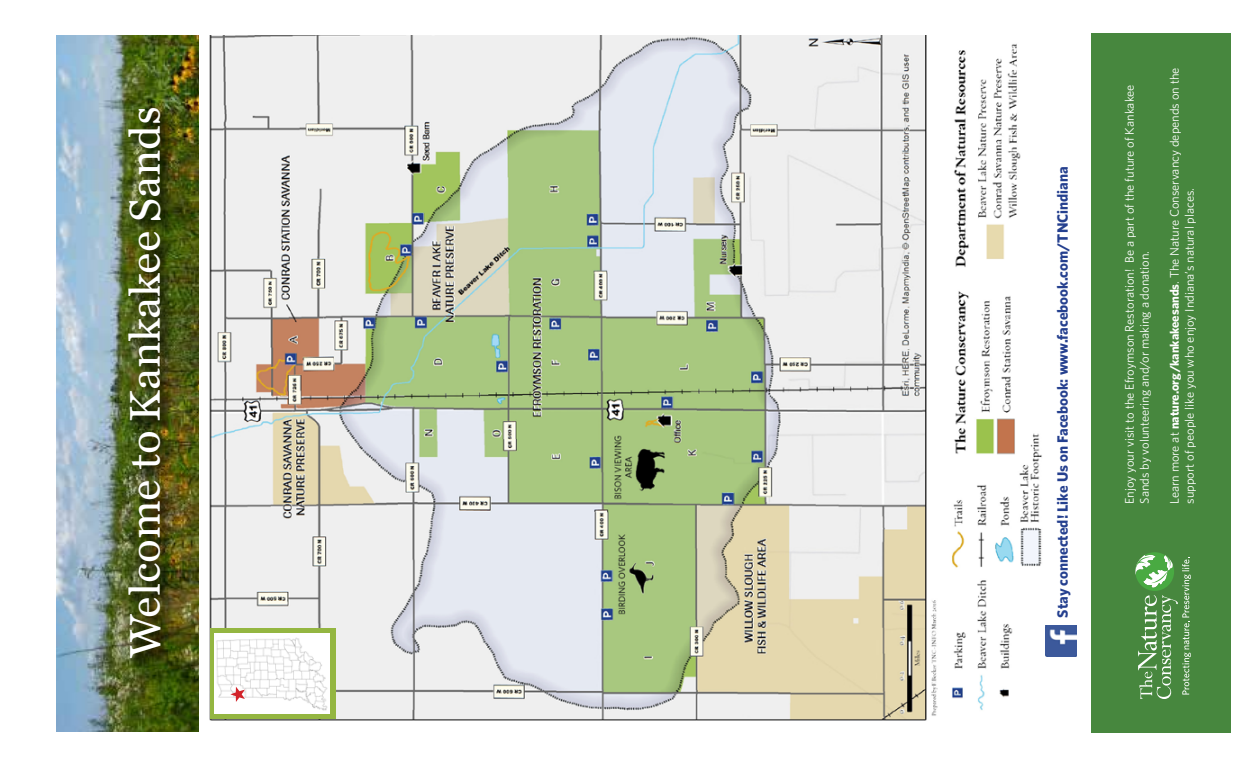
<style>
.page{position:relative;width:1260px;height:765px;background:#fff}
.page>*{position:absolute;margin:0;border:0;box-sizing:border-box;transform-origin:0 0}
.t1{font:45px "Chronicle Text G2";color:#fff}
.t2{font:700 15px "Whitney";color:#25408f}
.t3{font:12.5px/15px "Whitney";color:#fff}
.s1{font-weight:700}
</style>
<div class="page">
<img style="left:209px;top:35px;width:868px;height:686px">
<div style="left:1091px;top:34px;width:139px;height:699px;background:#47873e"></div>
<svg style="left:1135px;top:552px;width:56px;height:147px"></svg>
<img style="left:56px;top:35px;width:142px;height:697px">
<div style="left:125px;top:106px;width:45px;height:562px;background:#000;opacity:.7"></div>
<div style="left:131px;top:111px;width:45px;height:563px;background:#000;opacity:.75"></div>
<img style="left:1046px;top:626px;width:30px;height:30px">
<div style="left:210px;top:628px;width:126px;height:91px;background:#94b641"></div>
<img style="left:214px;top:633px;width:116px;height:80px">
<svg style="left:230px;top:687px;width:15px;height:15px"></svg>
<h1 class="t1" style="left:111px;top:658px;width:553px;rotate:-90deg">Welcome to Kankakee Sands</h1>
<p class="t2" style="left:1053px;top:618px;width:452px;rotate:-90deg">Stay connected! Like Us on Facebook: www.facebook.com/TNCindiana</p>
<p class="t3" style="left:1122px;top:504px;width:421px;rotate:-90deg">Enjoy your visit to the Efroymson Restoration! Be a part of the future of Kankakee<br>Sands by volunteering and/or making a donation.</p>
<p class="t3" style="left:1167px;top:504px;width:438px;rotate:-90deg">Learn more at <span class="s1">nature.org/kankakeesands</span>. The Nature Conservancy depends on the support of people like you who enjoy Indiana’s natural places.</p>
</div>
